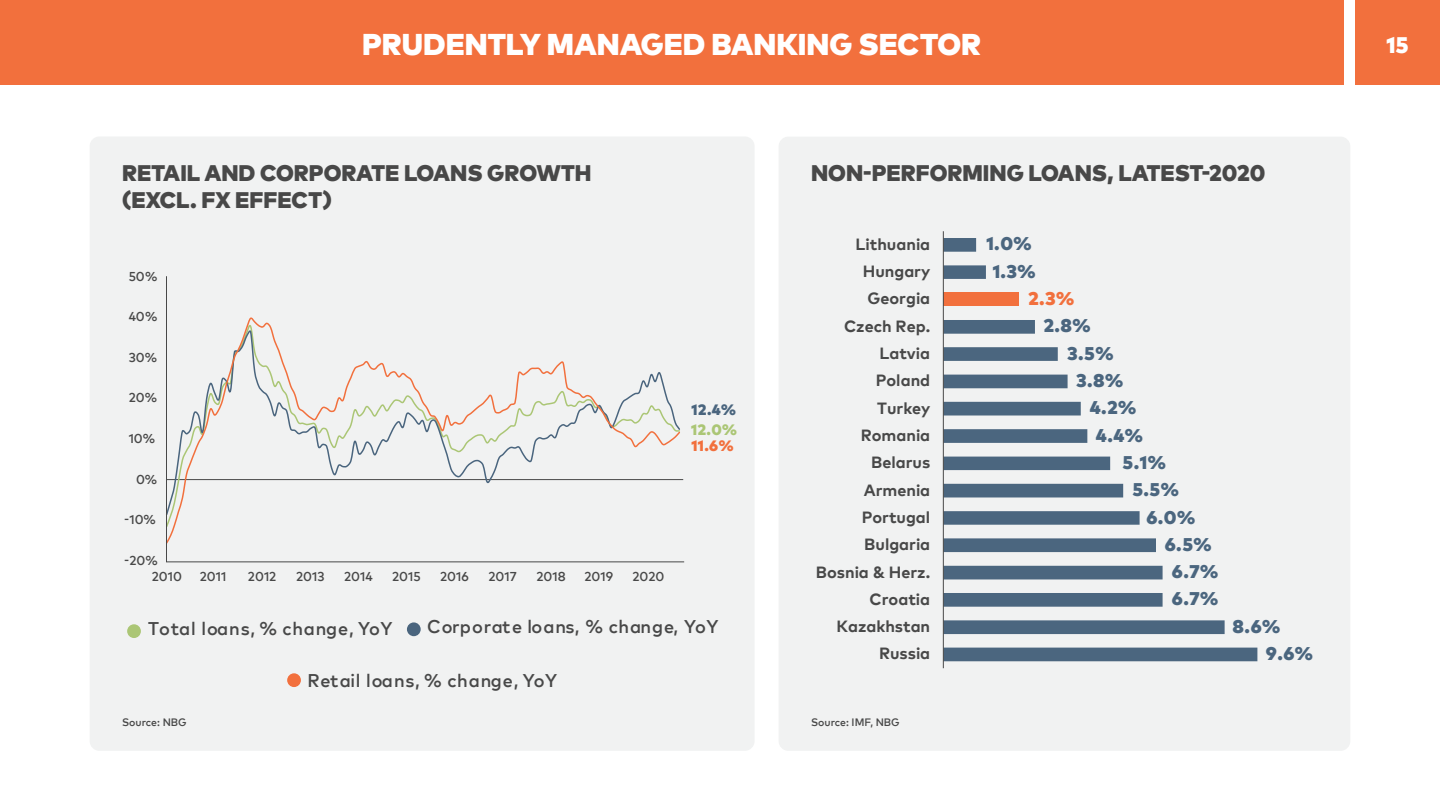
<style>
.page{position:relative;width:1440px;height:810px;background:#fff}
.page>*{position:absolute;margin:0;border:0;box-sizing:border-box;transform-origin:0 0}
.t1{font:900 30px "BOG2018";color:#fff}
.t2{font:900 22.5px/27px "BOG2018";color:#484848}
.t3{font:900 22.5px "BOG2018";color:#fff}
.t4{font:900 18.38px "BOG2018";color:#4b667f}
.t5{font:900 18.38px "BOG2018";color:#f2703d}
.t6{font:600 18px "BOG2018";letter-spacing:.05em;color:#484848}
.t7{font:600 18px "BOG2018";letter-spacing:.025em;color:#484848}
.t8{font:700 16.27px "BOG2018";color:#484848}
.t9{font:900 15px "BOG2018";color:#abc675}
.t10{font:900 15px "BOG2018";color:#4a657e}
.t11{font:900 15px "BOG2018";color:#f2703d}
.t12{font:600 12.6px "BOG2018";color:#484848}
.t13{font:600 10.5px "BOG2018";color:#484848}
</style>
<div class="page">
<div style="left:0;top:0;width:1343px;height:85px;background:#f2703d"></div>
<div style="left:1355px;top:0;width:85px;height:85px;background:#f2703d"></div>
<div style="left:90px;top:136px;width:665px;height:615px;background:#f1f2f2;border-radius:10px"></div>
<div style="left:779px;top:137px;width:571px;height:614px;background:#f1f2f2;border-radius:10px"></div>
<div style="left:287px;top:673px;width:14px;height:14px;background:#f2703d;border-radius:50%"></div>
<div style="left:407px;top:622px;width:14px;height:14px;background:#4a657e;border-radius:50%"></div>
<div style="left:127px;top:624px;width:14px;height:14px;background:#abc675;border-radius:50%"></div>
<svg style="left:943px;top:238px;width:314px;height:423px"></svg>
<svg style="left:166px;top:276px;width:519px;height:287px"></svg>
<h1 class="t1" style="left:362px;top:22px;width:620px">PRUDENTLY MANAGED BANKING SECTOR</h1>
<h2 class="t3" style="left:1386px;top:28px;width:24px">15</h2>
<h2 class="t2" style="left:122px;top:158px;width:471px">RETAIL AND CORPORATE LOANS GROWTH (EXCL. FX EFFECT)</h2>
<p class="t12" style="left:129px;top:267px;width:30px">50%</p>
<p class="t12" style="left:129px;top:308px;width:30px">40%</p>
<p class="t12" style="left:129px;top:348px;width:30px">30%</p>
<p class="t12" style="left:129px;top:389px;width:30px">20%</p>
<p class="t12" style="left:129px;top:430px;width:28px">10%</p>
<p class="t12" style="left:136px;top:470px;width:23px">0%</p>
<p class="t12" style="left:124px;top:511px;width:33px">-10%</p>
<p class="t12" style="left:124px;top:552px;width:35px">-20%</p>
<p class="t12" style="left:152px;top:567px;width:32px">2010</p>
<p class="t12" style="left:200px;top:567px;width:28px">2011</p>
<p class="t12" style="left:248px;top:567px;width:30px">2012</p>
<p class="t12" style="left:296px;top:567px;width:30px">2013</p>
<p class="t12" style="left:344px;top:567px;width:30px">2014</p>
<p class="t12" style="left:392px;top:567px;width:30px">2015</p>
<p class="t12" style="left:440px;top:567px;width:30px">2016</p>
<p class="t12" style="left:488px;top:567px;width:30px">2017</p>
<p class="t12" style="left:536px;top:567px;width:31px">2018</p>
<p class="t12" style="left:585px;top:567px;width:30px">2019</p>
<p class="t12" style="left:633px;top:567px;width:33px">2020</p>
<p class="t10" style="left:692px;top:398px;width:46px">12.4%</p>
<p class="t11" style="left:692px;top:434px;width:43px">11.6%</p>
<p class="t9" style="left:691px;top:419px;width:47px">12.0%</p>
<p class="t6" style="left:148px;top:616px;width:246px">Total loans, % change, YoY</p>
<p class="t7" style="left:427px;top:614px;width:293px">Corporate loans, % change, YoY</p>
<p class="t13" style="left:122px;top:714px;width:66px">Source: NBG</p>
<p class="t6" style="left:307px;top:668px;width:251px">Retail loans, % change, YoY</p>
<h2 class="t2" style="left:811px;top:158px;width:456px">NON-PERFORMING LOANS, LATEST-2020</h2>
<p class="t8" style="left:856px;top:232px;width:76px">Lithuania</p>
<p class="t4" style="left:986px;top:230px;width:47px">1.0%</p>
<p class="t8" style="left:863px;top:260px;width:69px">Hungary</p>
<p class="t4" style="left:993px;top:258px;width:44px">1.3%</p>
<p class="t8" style="left:868px;top:287px;width:64px">Georgia</p>
<p class="t5" style="left:1028px;top:285px;width:48px">2.3%</p>
<p class="t8" style="left:844px;top:314px;width:88px">Czech Rep.</p>
<p class="t4" style="left:1043px;top:312px;width:49px">2.8%</p>
<p class="t8" style="left:880px;top:341px;width:52px">Latvia</p>
<p class="t4" style="left:1067px;top:339px;width:48px">3.5%</p>
<p class="t8" style="left:876px;top:369px;width:56px">Poland</p>
<p class="t4" style="left:1076px;top:367px;width:49px">3.8%</p>
<p class="t8" style="left:877px;top:396px;width:55px">Turkey</p>
<p class="t4" style="left:1090px;top:394px;width:48px">4.2%</p>
<p class="t8" style="left:861px;top:423px;width:71px">Romania</p>
<p class="t4" style="left:1096px;top:421px;width:48px">4.4%</p>
<p class="t8" style="left:871px;top:451px;width:61px">Belarus</p>
<p class="t4" style="left:1123px;top:449px;width:45px">5.1%</p>
<p class="t8" style="left:864px;top:478px;width:68px">Armenia</p>
<p class="t4" style="left:1132px;top:476px;width:48px">5.5%</p>
<p class="t8" style="left:862px;top:505px;width:70px">Portugal</p>
<p class="t4" style="left:1146px;top:503px;width:50px">6.0%</p>
<p class="t8" style="left:864px;top:533px;width:67px">Bulgaria</p>
<p class="t4" style="left:1165px;top:531px;width:48px">6.5%</p>
<p class="t8" style="left:816px;top:560px;width:116px">Bosnia &amp; Herz.</p>
<p class="t4" style="left:1172px;top:558px;width:48px">6.7%</p>
<p class="t8" style="left:870px;top:587px;width:62px">Croatia</p>
<p class="t4" style="left:1172px;top:585px;width:48px">6.7%</p>
<p class="t8" style="left:837px;top:615px;width:95px">Kazakhstan</p>
<p class="t4" style="left:1233px;top:613px;width:49px">8.6%</p>
<p class="t8" style="left:879px;top:642px;width:53px">Russia</p>
<p class="t4" style="left:1266px;top:640px;width:49px">9.6%</p>
<p class="t13" style="left:811px;top:714px;width:90px">Source: IMF, NBG</p>
</div>
